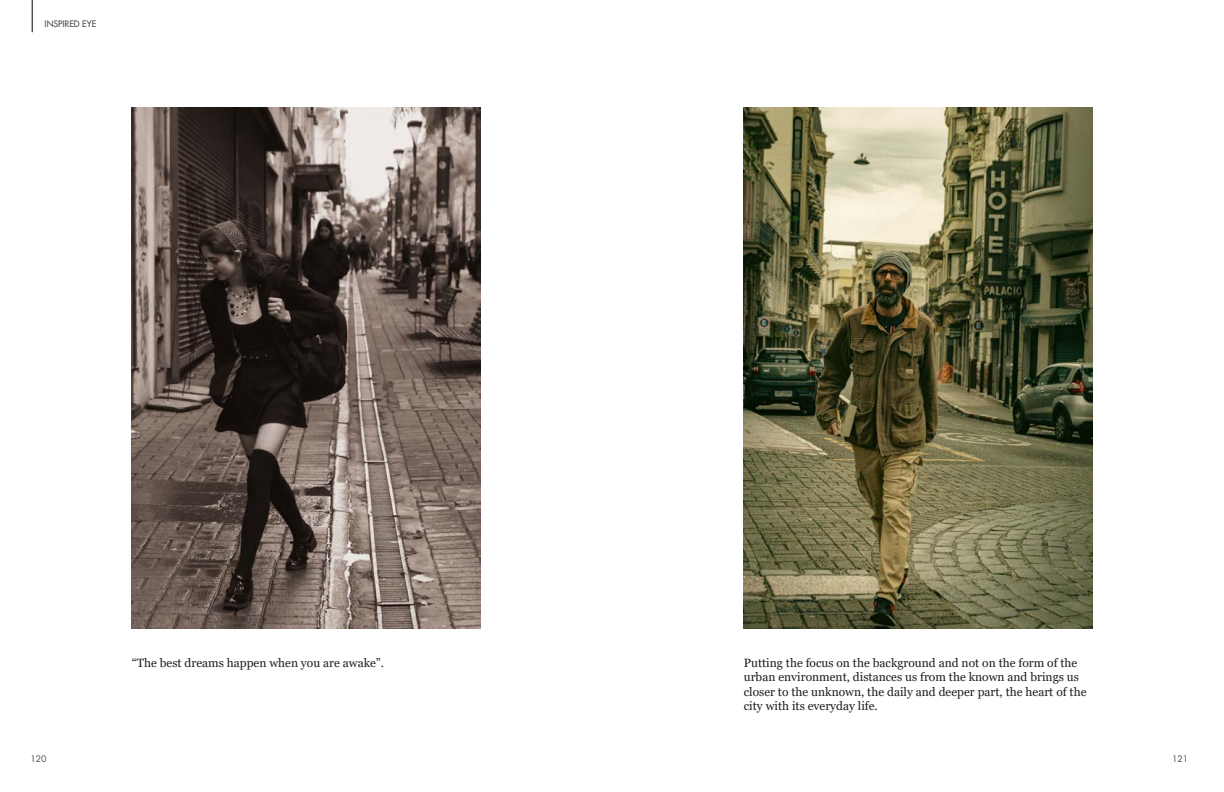
<style>
.page{position:relative;width:1224px;height:792px;background:#fff}
.page>*{position:absolute;margin:0;border:0;box-sizing:border-box;transform-origin:0 0}
.t1{font:12px/14.4px "Georgia";color:#1e1e1e}
.t2{font:500 8.7px "Futura Std";color:#48484a}
.t3{font:8.7px "Futura Std";color:#48484a}
</style>
<div class="page">
<img style="left:132px;top:108px;width:348px;height:520px">
<img style="left:744px;top:108px;width:348px;height:520px">
<hr style="left:32px;top:0;width:1px;height:32px;background:#000">
<p class="t2" style="left:45px;top:19px;width:53px">INSPIRED EYE</p>
<p class="t1" style="left:132px;top:656px;width:254px">“The best dreams happen when you are awake”.</p>
<p class="t1" style="left:744px;top:656px;width:344px">Putting the focus on the background and not on the form of the urban environment, distances us from the known and brings us closer to the unknown, the daily and deeper part, the heart of the city with its everyday life.</p>
<p class="t3" style="left:31px;top:754px;width:18px">120</p>
<p class="t3" style="left:1172px;top:754px;width:18px">121</p>
</div>
